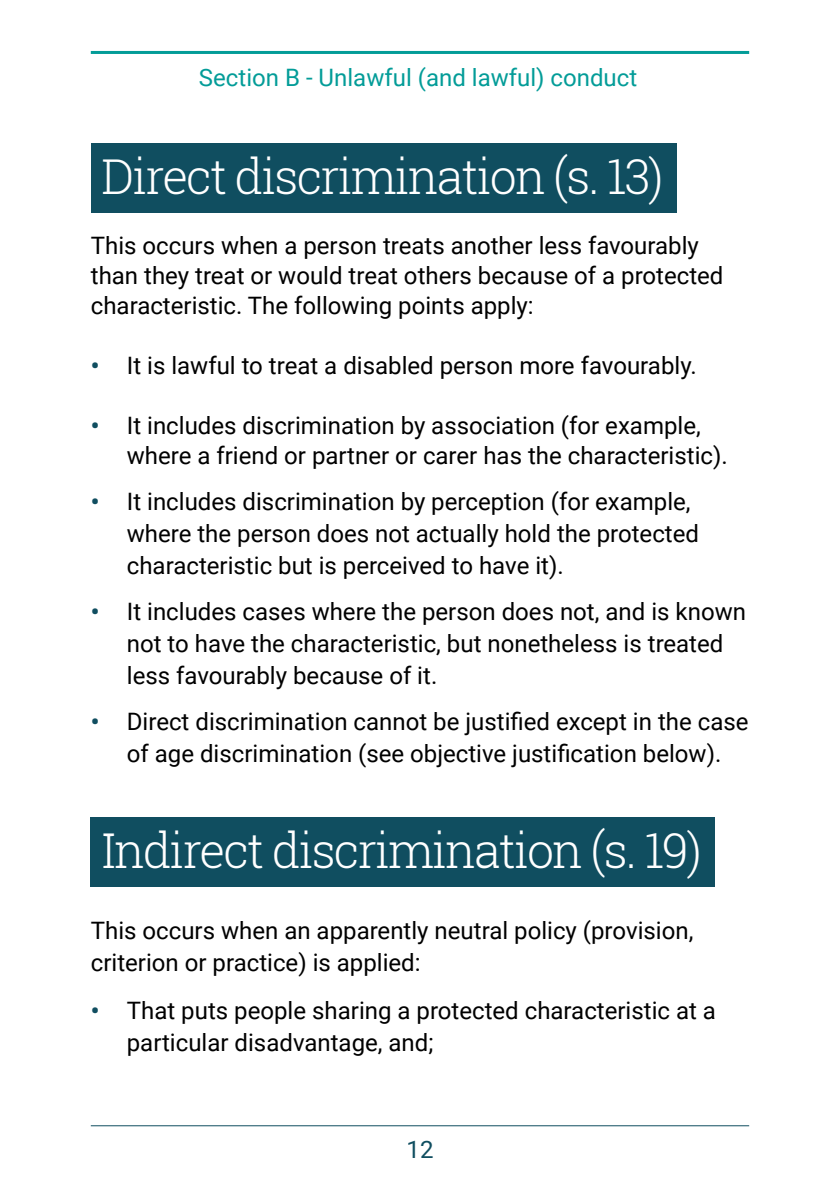
<style>
.page{position:relative;width:840px;height:1191px;background:#fff}
.page>*{position:absolute;margin:0;border:0;box-sizing:border-box;transform-origin:0 0}
.t1{font:300 48px "Roboto Slab";letter-spacing:-.04em;color:#fff}
.Body_copy{font:24px/32px "Roboto";color:#000}
.t2{font:24px "Roboto";color:#039c98}
.t3{font:24px "Roboto";color:#104e60}
.s1{font-weight:700;color:#104e60}
</style>
<div class="page">
<hr style="left:91px;top:1125px;width:657px;height:1px;background:#104e60">
<hr style="left:91px;top:51px;width:657px;height:3px;background:#039c98">
<div style="left:91px;top:144px;width:585px;height:69px;background:#104e60"></div>
<div style="left:91px;top:817px;width:623px;height:69px;background:#104e60"></div>
<p class="t2" style="left:199px;top:60px;width:439px">Section B - Unlawful (and lawful) conduct</p>
<h1 class="t1" style="left:101px;top:144px;width:563px">Direct discrimination (s. 13)</h1>
<p class="Body_copy" style="left:91px;top:229px;width:633px;line-height:30px">This occurs when a person treats another less favourably than they treat or would treat others because of a protected characteristic. The following points apply:</p>
<p class="Body_copy" style="left:91px;top:348px;width:607px"><span class="s1">•</span> It is lawful to treat a disabled person more favourably.</p>
<p class="Body_copy" style="left:127px;top:409px;width:602px;line-height:30px;text-indent:-36px"><span class="s1">•</span> It includes discrimination by association (for example, where a friend or partner or carer has the characteristic).</p>
<p class="Body_copy" style="left:127px;top:484px;width:573px;text-indent:-36px"><span class="s1">•</span> It includes discrimination by perception (for example, where the person does not actually hold the protected characteristic but is perceived to have it).</p>
<p class="Body_copy" style="left:127px;top:594px;width:620px;text-indent:-36px"><span class="s1">•</span> It includes cases where the person does not, and is known not to have the characteristic, but nonetheless is treated less favourably because of it.</p>
<p class="Body_copy" style="left:91px;top:704px;width:659px;text-align:center"><span class="s1">•</span> Direct discrimination cannot be justified except in the case of age discrimination (see objective justification below).</p>
<h1 class="t1" style="left:101px;top:817px;width:601px">Indirect discrimination (s. 19)</h1>
<p class="Body_copy" style="left:91px;top:913px;width:603px">This occurs when an apparently neutral policy (provision, criterion or practice) is applied:</p>
<p class="Body_copy" style="left:127px;top:993px;width:590px;text-indent:-36px"><span class="s1">•</span> That puts people sharing a protected characteristic at a particular disadvantage, and;</p>
<p class="t3" style="left:406px;top:1132px;width:28px">12</p>
</div>
